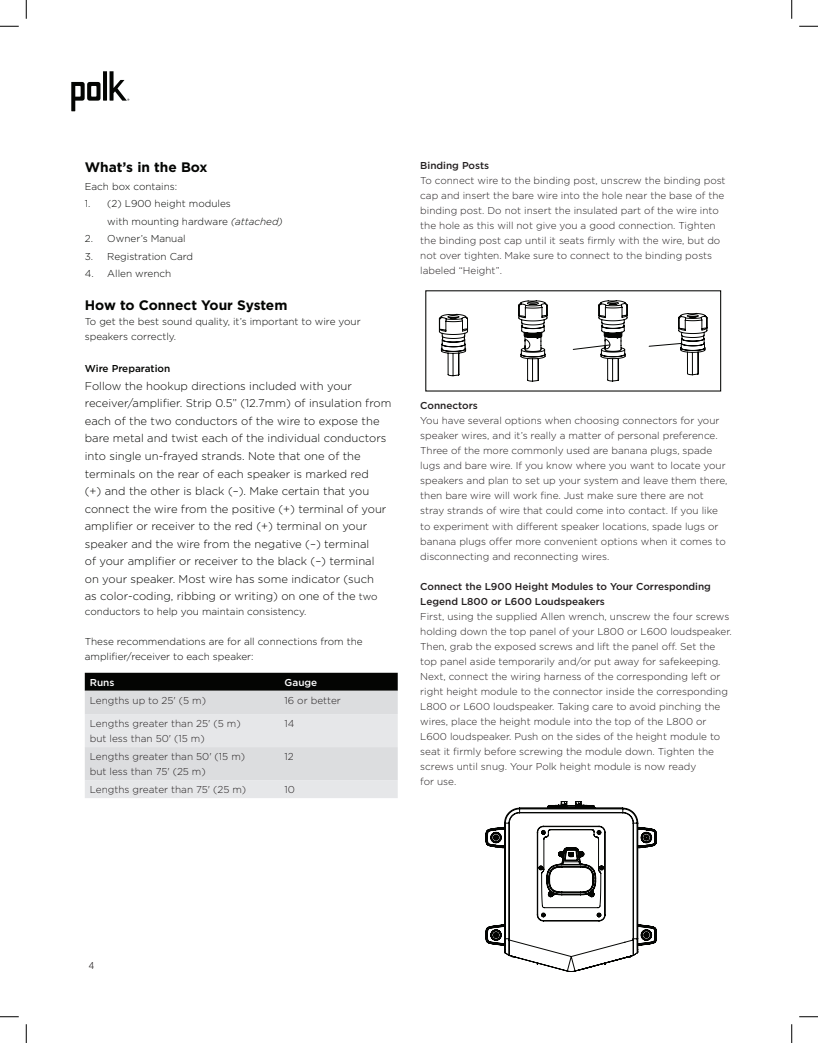
<style>
.page{position:relative;width:818px;height:1043px;background:#fff}
.page>*{position:absolute;margin:0;border:0;box-sizing:border-box;transform-origin:0 0}
.t1{font:700 13.75px "Gotham";color:#040503}
.t2{font:300 11.25px/17.5px "Gotham";color:#040503}
.t3{font:300 10px/15px "Gotham";color:#231f20}
.t4{font:300 10px/15px "Gotham";color:#040503}
.t5{font:500 10px/15px "Gotham";color:#231f20}
.t6{font:500 10px "Gotham";color:#040503}
.t7{font:500 10px "Gotham";color:#fff}
.s1{font-style:italic}
.s2{font-size:10px}
</style>
<div class="page">
<svg style="left:71px;top:71px;width:58px;height:40px"></svg>
<svg style="left:648px;top:313px;width:59px;height:62px"></svg>
<svg style="left:439px;top:300px;width:188px;height:82px"></svg>
<svg style="left:85px;top:672px;width:313px;height:126px;background:#c1c2c4"></svg>
<svg style="left:485px;top:801px;width:171px;height:170px"></svg>
<svg style="left:0;top:25px;width:19px;height:2px"></svg>
<svg style="left:799px;top:25px;width:19px;height:2px"></svg>
<svg style="left:0;top:1016px;width:19px;height:1px"></svg>
<svg style="left:799px;top:1016px;width:19px;height:1px"></svg>
<svg style="left:25px;top:0;width:2px;height:19px"></svg>
<svg style="left:25px;top:1024px;width:2px;height:18px"></svg>
<svg style="left:791px;top:0;width:1px;height:19px"></svg>
<svg style="left:791px;top:1024px;width:1px;height:18px"></svg>
<h1 class="t1" style="left:85px;top:158px;width:124px">What’s in the Box</h1>
<p class="t4" style="left:85px;top:178px;width:94px">Each box contains:</p>
<p class="t4" style="left:107px;top:195px;width:177px;line-height:17.5px;text-indent:-22px">1. (2) L900 height modules<br>with mounting hardware <span class="s1">(attached)</span></p>
<p class="t4" style="left:85px;top:231px;width:102px">2. Owner’s Manual</p>
<p class="t4" style="left:85px;top:248px;width:110px">3. Registration Card</p>
<p class="t4" style="left:85px;top:266px;width:88px">4. Allen wrench</p>
<h1 class="t1" style="left:85px;top:296px;width:204px">How to Connect Your System</h1>
<p class="t4" style="left:85px;top:313px;width:277px">To get the best sound quality, it’s important to wire your speakers correctly.</p>
<p class="t6" style="left:85px;top:362px;width:87px">Wire Preparation</p>
<p class="t2" style="left:85px;top:377px;width:308px">Follow the hookup directions included with your receiver/amplifier. Strip 0.5” (12.7mm) of insulation from each of the two conductors of the wire to expose the bare metal and twist each of the individual conductors into single un-frayed strands. Note that one of the terminals on the rear of each speaker is marked red<br>(+) and the other is black (–). Make certain that you connect the wire from the positive (+) terminal of your amplifier or receiver to the red (+) terminal on your speaker and the wire from the negative (–) terminal<br>of your amplifier or receiver to the black (–) terminal on your speaker. Most wire has some indicator (such<br>as color-coding, ribbing or writing) on one of the <span class="s2">two</span></p>
<p class="t4" style="left:85px;top:603px;width:223px">conductors to help you maintain consistency.</p>
<p class="t4" style="left:85px;top:633px;width:279px">These recommendations are for all connections from the amplifier/receiver to each speaker:</p>
<p class="t7" style="left:90px;top:675px;width:26px">Runs</p>
<p class="t7" style="left:284px;top:675px;width:34px">Gauge</p>
<p class="t3" style="left:90px;top:692px;width:118px">Lengths up to 25' (5 m)</p>
<p class="t3" style="left:284px;top:692px;width:58px">16 or better</p>
<p class="t3" style="left:90px;top:715px;width:152px">Lengths greater than 25' (5 m) but less than 50' (15 m)</p>
<p class="t3" style="left:284px;top:715px;width:11px">14</p>
<p class="t3" style="left:90px;top:748px;width:157px">Lengths greater than 50' (15 m) but less than 75' (25 m)</p>
<p class="t3" style="left:284px;top:748px;width:11px">12</p>
<p class="t3" style="left:90px;top:781px;width:158px">Lengths greater than 75' (25 m)</p>
<p class="t3" style="left:284px;top:781px;width:12px">10</p>
<p class="t5" style="left:420px;top:158px;width:70px">Binding Posts</p>
<p class="t3" style="left:420px;top:173px;width:307px">To connect wire to the binding post, unscrew the binding post cap and insert the bare wire into the hole near the base of the binding post. Do not insert the insulated part of the wire into the hole as this will not give you a good connection. Tighten the binding post cap until it seats firmly with the wire, but do not over tighten. Make sure to connect to the binding posts labeled “Height”.</p>
<p class="t5" style="left:420px;top:398px;width:59px">Connectors</p>
<p class="t3" style="left:420px;top:413px;width:309px">You have several options when choosing connectors for your speaker wires, and it’s really a matter of personal preference.<br>Three of the more commonly used are banana plugs, spade lugs and bare wire. If you know where you want to locate your speakers and plan to set up your system and leave them there, then bare wire will work fine. Just make sure there are not stray strands of wire that could come into contact. If you like to experiment with different speaker locations, spade lugs or banana plugs offer more convenient options when it comes to disconnecting and reconnecting wires.</p>
<p class="t5" style="left:420px;top:578px;width:292px">Connect the L900 Height Modules to Your Corresponding<br>Legend L800 or L600 Loudspeakers</p>
<p class="t3" style="left:420px;top:608px;width:313px">First, using the supplied Allen wrench, unscrew the four screws holding down the top panel of your L800 or L600 loudspeaker.<br>Then, grab the exposed screws and lift the panel off. Set the top panel aside temporarily and/or put away for safekeeping.<br>Next, connect the wiring harness of the corresponding left or right height module to the connector inside the corresponding L800 or L600 loudspeaker. Taking care to avoid pinching the wires, place the height module into the top of the L800 or L600 loudspeaker. Push on the sides of the height module to seat it firmly before screwing the module down. Tighten the screws until snug. Your Polk height module is now ready<br>for use.</p>
</div>
